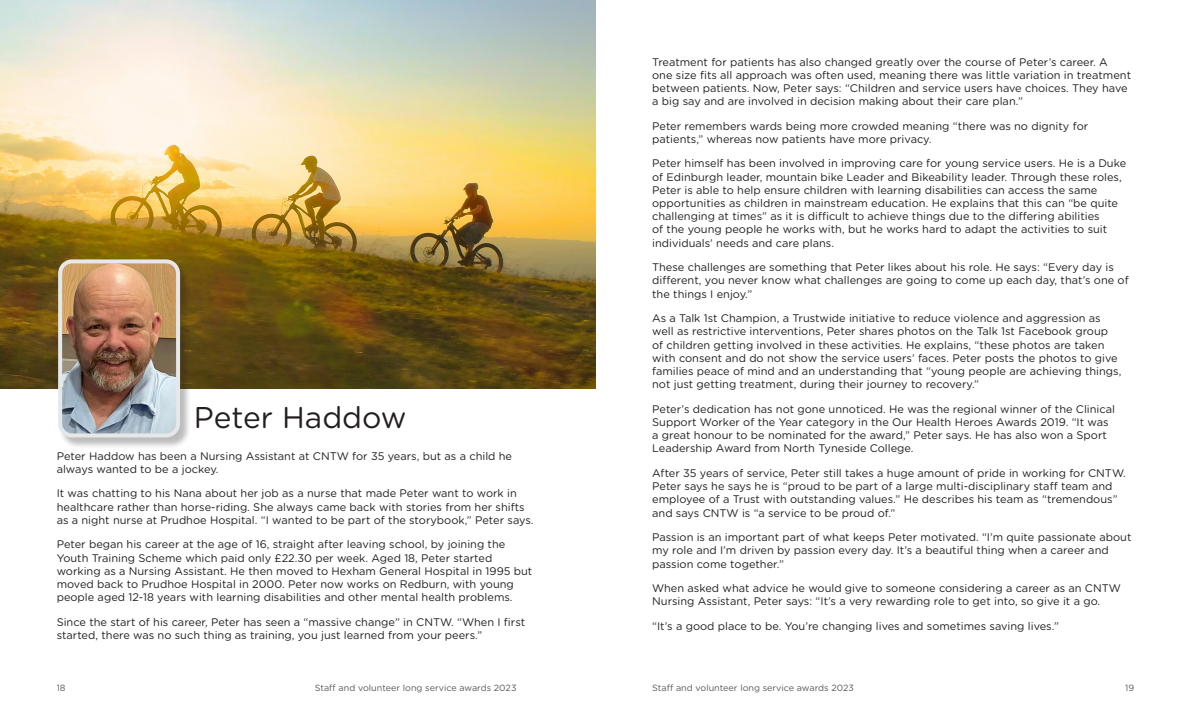
<style>
.page{position:relative;width:1191px;height:709px;background:#fff}
.page>*{position:absolute;margin:0;border:0;box-sizing:border-box;transform-origin:0 0}
.Heading_2{font:30px "Gotham Rounded";color:#231f20}
.Paragraph_Style_1{font:11px/13.2px "Gotham Rounded";color:#231f20}
.t1{font:9px "Gotham Rounded";color:#57585a}
</style>
<div class="page">
<img style="left:0;top:0;width:595px;height:388px">
<div style="left:59px;top:260px;width:132px;height:189px;background:#231f20;opacity:.3"></div>
<img style="left:60px;top:261px;width:118px;height:174px">
<div style="left:58px;top:259px;width:122px;height:178px;border:4px solid #e6e7e9;border-radius:12px"></div>
<p class="Heading_2" style="left:194px;top:397px;width:214px">Peter Haddow</p>
<p class="Paragraph_Style_1" style="left:57px;top:449px;width:457px">Peter Haddow has been a Nursing Assistant at CNTW for 35 years, but as a child he always wanted to be a jockey.</p>
<p class="Paragraph_Style_1" style="left:57px;top:486px;width:478px">It was chatting to his Nana about her job as a nurse that made Peter want to work in healthcare rather than horse-riding. She always came back with stories from her shifts as a night nurse at Prudhoe Hospital. “I wanted to be part of the storybook,” Peter says.</p>
<p class="Paragraph_Style_1" style="left:57px;top:537px;width:477px">Peter began his career at the age of 16, straight after leaving school, by joining the Youth Training Scheme which paid only £22.30 per week. Aged 18, Peter started working as a Nursing Assistant. He then moved to Hexham General Hospital in 1995 but moved back to Prudhoe Hospital in 2000. Peter now works on Redburn, with young people aged 12-18 years with learning disabilities and other mental health problems.</p>
<p class="Paragraph_Style_1" style="left:57px;top:615px;width:470px">Since the start of his career, Peter has seen a “massive change” in CNTW. “When I first started, there was no such thing as training, you just learned from your peers.”</p>
<p class="Paragraph_Style_1" style="left:652px;top:55px;width:480px">Treatment for patients has also changed greatly over the course of Peter’s career. A<br>one size fits all approach was often used, meaning there was little variation in treatment between patients. Now, Peter says: “Children and service users have choices. They have a big say and are involved in decision making about their care plan.”</p>
<p class="Paragraph_Style_1" style="left:652px;top:119px;width:437px">Peter remembers wards being more crowded meaning “there was no dignity for patients,” whereas now patients have more privacy.</p>
<p class="Paragraph_Style_1" style="left:652px;top:156px;width:475px">Peter himself has been involved in improving care for young service users. He is a Duke of Edinburgh leader, mountain bike Leader and Bikeability leader. Through these roles, Peter is able to help ensure children with learning disabilities can access the same opportunities as children in mainstream education. He explains that this can “be quite challenging at times” as it is difficult to achieve things due to the differing abilities<br>of the young people he works with, but he works hard to adapt the activities to suit individuals’ needs and care plans.</p>
<p class="Paragraph_Style_1" style="left:652px;top:260px;width:478px">These challenges are something that Peter likes about his role. He says: “Every day is different, you never know what challenges are going to come up each day, that’s one of the things I enjoy.”</p>
<p class="Paragraph_Style_1" style="left:652px;top:311px;width:471px">As a Talk 1st Champion, a Trustwide initiative to reduce violence and aggression as well as restrictive interventions, Peter shares photos on the Talk 1st Facebook group of children getting involved in these activities. He explains, “these photos are taken with consent and do not show the service users’ faces. Peter posts the photos to give families peace of mind and an understanding that “young people are achieving things, not just getting treatment, during their journey to recovery.”</p>
<p class="Paragraph_Style_1" style="left:652px;top:402px;width:464px">Peter’s dedication has not gone unnoticed. He was the regional winner of the Clinical Support Worker of the Year category in the Our Health Heroes Awards 2019. “It was a great honour to be nominated for the award,” Peter says. He has also won a Sport Leadership Award from North Tyneside College.</p>
<p class="Paragraph_Style_1" style="left:652px;top:466px;width:475px">After 35 years of service, Peter still takes a huge amount of pride in working for CNTW.<br>Peter says he says he is “proud to be part of a large multi-disciplinary staff team and employee of a Trust with outstanding values.” He describes his team as “tremendous” and says CNTW is “a service to be proud of.”</p>
<p class="Paragraph_Style_1" style="left:652px;top:530px;width:481px">Passion is an important part of what keeps Peter motivated. “I’m quite passionate about my role and I’m driven by passion every day. It’s a beautiful thing when a career and passion come together.”</p>
<p class="Paragraph_Style_1" style="left:652px;top:581px;width:470px">When asked what advice he would give to someone considering a career as an CNTW<br>Nursing Assistant, Peter says: “It’s a very rewarding role to get into, so give it a go.</p>
<p class="Paragraph_Style_1" style="left:652px;top:619px;width:408px">“It’s a good place to be. You’re changing lives and sometimes saving lives.”</p>
<p class="t1" style="left:57px;top:681px;width:10px">18</p>
<p class="t1" style="left:315px;top:681px;width:203px">Staff and volunteer long service awards 2023</p>
<p class="t1" style="left:652px;top:681px;width:203px">Staff and volunteer long service awards 2023</p>
<p class="t1" style="left:1125px;top:681px;width:11px">19</p>
</div>
